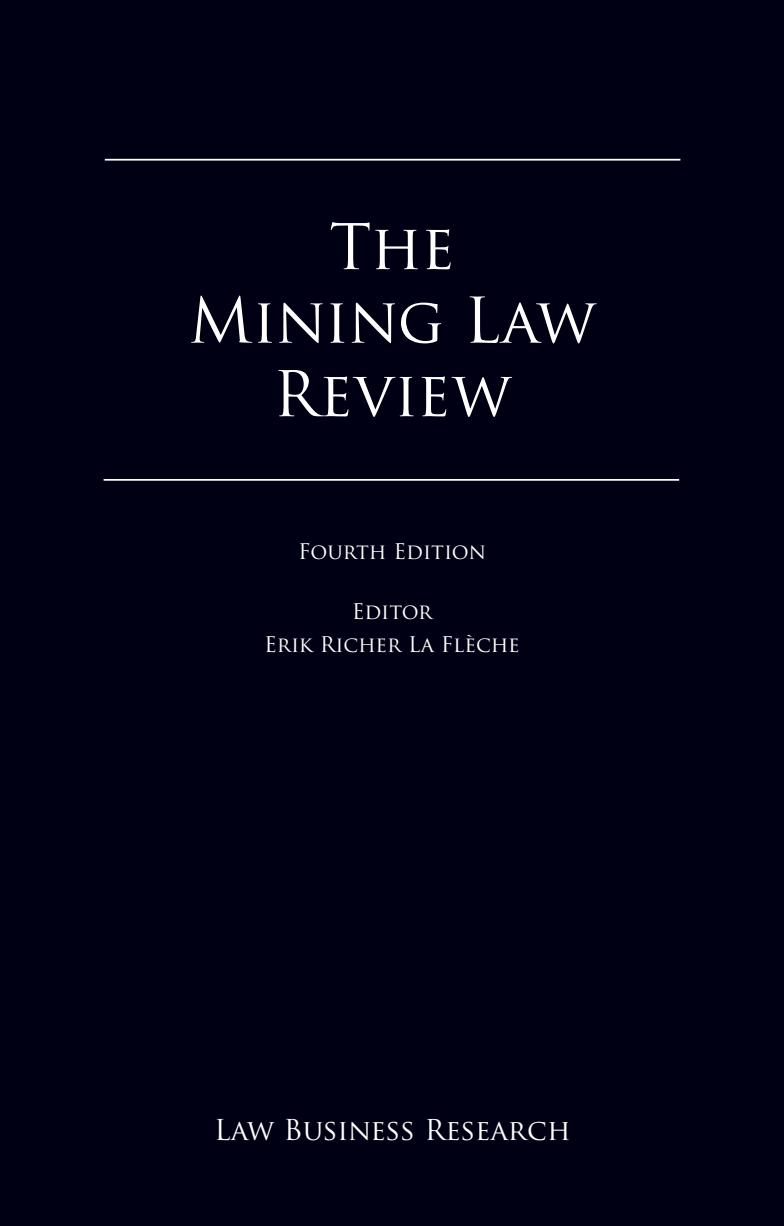
<style>
.page{position:relative;width:784px;height:1226px;background:#fff}
.page>*{position:absolute;margin:0;border:0;box-sizing:border-box;transform-origin:0 0}
.t1{font:61.25px/73.5px "Trajan Pro";letter-spacing:-.015em;color:#fff;text-align:center}
.t2{font:28px "Trajan Pro";color:#fff}
.t3{font:21px/33.2px "Trajan Pro";color:#fff;text-align:center}
</style>
<div class="page">
<div style="left:0;top:0;width:784px;height:1225px;background:#000014"></div>
<hr style="left:104px;top:479px;width:575px;height:1px;background:#fff">
<hr style="left:105px;top:159px;width:575px;height:1px;background:#fff">
<h1 class="t1" style="left:188px;top:209px;width:409px">The<br>Mining Law<br>Review</h1>
<p class="t3" style="left:298px;top:535px;width:189px">Fourth Edition</p>
<p class="t3" style="left:264px;top:594px;width:257px">Editor<br>Erik Richer La Flèche</p>
<h2 class="t2" style="left:214px;top:1112px;width:358px">Law Business Research</h2>
</div>
